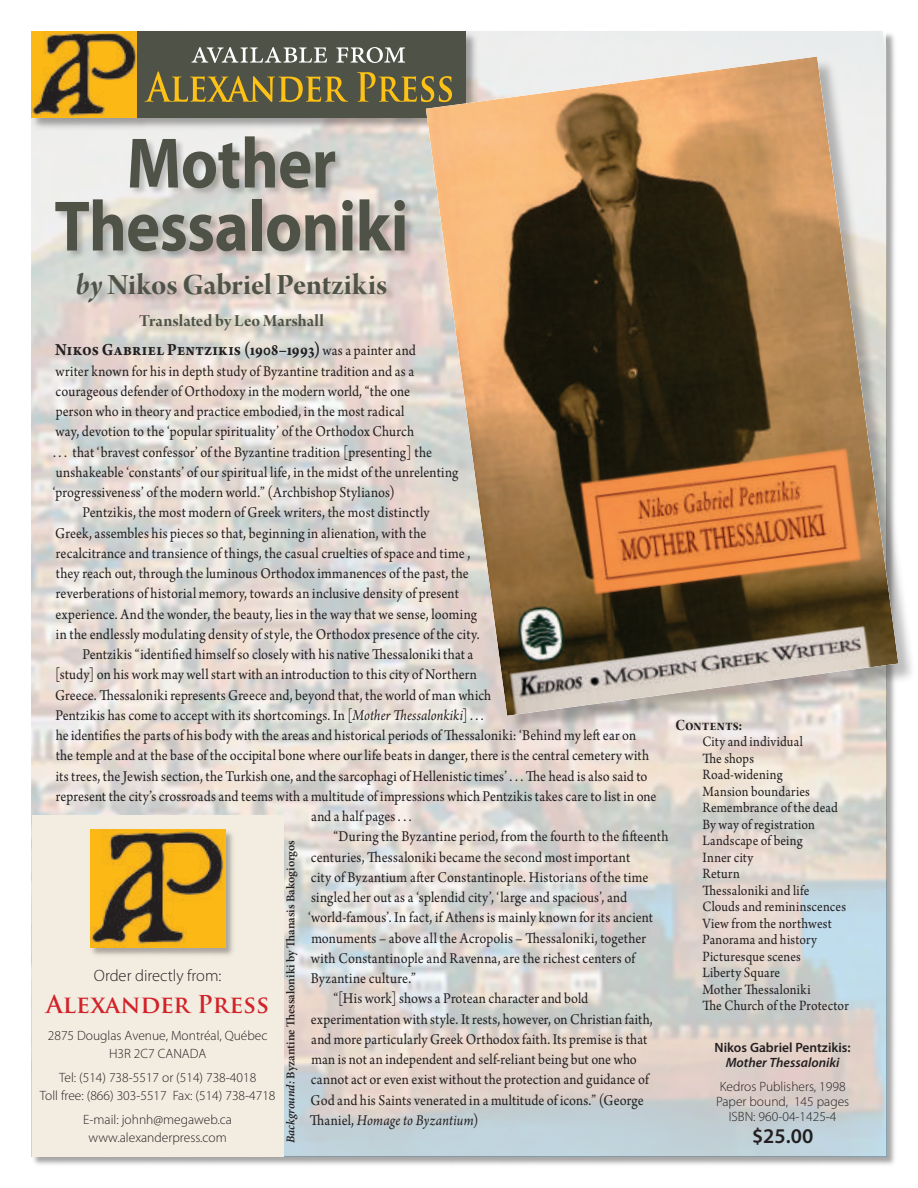
<style>
.page{position:relative;width:918px;height:1188px;background:#fff}
.page>*{position:absolute;margin:0;border:0;box-sizing:border-box;transform-origin:0 0}
.t1{font:700 72px/63px "Myriad Pro";letter-spacing:-.01em;color:#4f5347;text-align:center;scale:.9 1}
.t2{font:31.5px "Arno Pro Bold Display";letter-spacing:.005em;color:#4f5347}
.Text{font:700 24px "Trajan Pro";color:#d1232a}
.Bod{font:600 21px "Myriad Pro";color:#231f20}
.Bod-2{font:700 18px "Arno Pro";letter-spacing:.01em;color:#231f20;scale:.9 1}
.t3{font:18px "Arno Pro Bold Display";letter-spacing:.005em;color:#4f5347}
.Text-2{font:300 16.5px "Myriad Pro";color:#231f20}
.Bod-3{font:16.5px "Arno Pro Bold Display";letter-spacing:.025em;color:#231f20;scale:.9 1}
.Bod-4{font:15.75px/20.2px "Arno Pro";letter-spacing:.01em;color:#231f20;scale:.9 1}
.Bod-5{font:15px "Arno Pro";letter-spacing:.015em;color:#231f20;scale:.9 1}
.Text-3{font:300 13.5px "Myriad Pro";color:#231f20}
.Bod-6{font:300 13.5px "Myriad Pro";color:#231f20}
.Bod-7{font:600 13.5px/15px "Myriad Pro";color:#231f20;text-align:center}
.TitPgImpr{font:600 12px "Minion Pro";color:#231f20}
.s1{font-family:"Arno Pro Bold Italic Display"}
.s2{font-weight:400;font-size:15.75px}
.s3{font-style:italic}
</style>
<div class="page">
<div style="left:30px;top:30px;width:121px;height:101px;background:#231f20;opacity:.4"></div>
<img style="left:32px;top:32px;width:104px;height:86px">
<div style="left:136px;top:30px;width:343px;height:102px;background:#231f20;opacity:.4"></div>
<div style="left:137px;top:32px;width:328px;height:86px;background:#4f5347"></div>
<svg style="left:192px;top:47px;width:135px;height:16px"></svg>
<svg style="left:336px;top:47px;width:69px;height:16px"></svg>
<svg style="left:145px;top:71px;width:281px;height:31px"></svg>
<div style="left:32px;top:815px;width:252px;height:341px;background:#f3ede1"></div>
<div style="left:89px;top:828px;width:147px;height:131px;background:#231f20;opacity:.35"></div>
<img style="left:90px;top:830px;width:135px;height:118px">
<div style="left:427px;top:58px;width:491px;height:677px;background:#231f20;opacity:.3"></div>
<img style="left:426px;top:56px;width:472px;height:660px">
<div style="left:54px;top:135px;width:361px;height:205px;background:#231f20;opacity:.25"></div>
<p class="t1" style="left:54px;top:129px;width:395px">Mother<br>Thessaloniki</p>
<p class="t2" style="left:75px;top:267px;width:314px"><span class="s1">by</span> Nikos Gabriel Pentzikis</p>
<p class="t3" style="left:139px;top:310px;width:186px">Translated by Leo Marshall</p>
<p class="Bod-2" style="left:55px;top:340px;width:402px">Nikos Gabriel Pentzikis (1908–1993)<span class="s2">was a painter and</span></p>
<p class="Bod-4" style="left:53px;top:362px;width:452px">writer known for his in depth study of Byzantine tradition and as a courageous defender of Orthodoxy in the modern world, “the one<br>person who in theory and practice embodied, in the most radical<br>way, devotion to the ‘popular spirituality’ of the Orthodox Church<br>. . . that ‘bravest confessor’ of the Byzantine tradition [presenting] the unshakeable ‘constants’ of our spiritual life, in the midst of the unrelenting ‘progressiveness’ of the modern world.” (Archbishop Stylianos)</p>
<p class="Bod-4" style="left:55px;top:503px;width:473px;text-indent:27px">Pentzikis, the most modern of Greek writers, the most distinctly<br>Greek, assembles his pieces so that, beginning in alienation, with the recalcitrance and transience of things, the casual cruelties of space and time , they reach out, through the luminous Orthodox immanences of the past, the reverberations of historial memory, towards an inclusive density of present experience. And the wonder, the beauty, lies in the way that we sense, looming in the endlessly modulating density of style, the Orthodox presence of the city.</p>
<p class="Bod-4" style="left:82px;top:645px;width:436px">Pentzikis “identified himself so closely with his native Thessaloniki that a</p>
<p class="Bod-4" style="left:55px;top:665px;width:470px">[study] on his work may well start with an introduction to this city of Northern</p>
<p class="Bod-4" style="left:55px;top:686px;width:486px">Greece. Thessaloniki represents Greece and, beyond that, the world of man which</p>
<p class="Bod-4" style="left:55px;top:706px;width:478px">Pentzikis has come to accept with its shortcomings. In [<span class="s3">Mother Thessalonkiki</span>] . . .</p>
<p class="Bod-4" style="left:56px;top:726px;width:647px">he identifies the parts of his body with the areas and historical periods of Thessaloniki: ‘Behind my left ear on</p>
<p class="Bod-4" style="left:56px;top:746px;width:661px">the temple and at the base of the occipital bone where our life beats in danger, there is the central cemetery with</p>
<p class="Bod-4" style="left:56px;top:767px;width:659px">its trees, the Jewish section, the Turkish one, and the sarcophagi of Hellenistic times’ . . . The head is also said to</p>
<p class="Bod-4" style="left:56px;top:787px;width:669px">represent the city’s crossroads and teems with a multitude of impressions which Pentzikis takes care to list in one</p>
<p class="Bod-4" style="left:311px;top:807px;width:113px">and a half pages . . .</p>
<p class="Bod-4" style="left:308px;top:827px;width:402px;text-indent:25px">“During the Byzantine period, from the fourth to the fifteenth centuries, Thessaloniki became the second most important<br>city of Byzantium after Constantinople. Historians of the time singled her out as a ‘splendid city’, ‘large and spacious’, and ‘world-famous’. In fact, if Athens is mainly known for its ancient monuments – above all the Acropolis – Thessaloniki, together with Constantinople and Ravenna, are the richest centers of Byzantine culture.”</p>
<p class="Bod-4" style="left:310px;top:989px;width:383px;text-indent:24px">“[His work] shows a Protean character and bold experimentation with style. It rests, however, on Christian faith, and more particularly Greek Orthodox faith. Its premise is that man is not an independent and self-reliant being but one who cannot act or even exist without the protection and guidance of God and his Saints venerated in a multitude of icons.” (George Thaniel, <span class="s3">Homage to Byzantium</span>)</p>
<p class="Bod-3" style="left:675px;top:716px;width:76px">Contents:</p>
<p class="Bod-5" style="left:702px;top:733px;width:113px">City and individual</p>
<p class="Bod-5" style="left:702px;top:750px;width:59px">The shops</p>
<p class="Bod-5" style="left:702px;top:766px;width:91px">Road-widening</p>
<p class="Bod-5" style="left:702px;top:783px;width:121px">Mansion boundaries</p>
<p class="Bod-5" style="left:702px;top:799px;width:152px">Remembrance of the dead</p>
<p class="Bod-5" style="left:702px;top:816px;width:127px">By way of registration</p>
<p class="Bod-5" style="left:702px;top:832px;width:113px">Landscape of being</p>
<p class="Bod-5" style="left:702px;top:849px;width:58px">Inner city</p>
<p class="Bod-5" style="left:702px;top:865px;width:43px">Return</p>
<p class="Bod-5" style="left:702px;top:882px;width:121px">Thessaloniki and life</p>
<p class="Bod-5" style="left:702px;top:898px;width:161px">Clouds and remininscences</p>
<p class="Bod-5" style="left:702px;top:915px;width:145px">View from the northwest</p>
<p class="Bod-5" style="left:702px;top:931px;width:129px">Panorama and history</p>
<p class="Bod-5" style="left:702px;top:948px;width:111px">Picturesque scenes</p>
<p class="Bod-5" style="left:702px;top:964px;width:88px">Liberty Square</p>
<p class="Bod-5" style="left:702px;top:981px;width:122px">Mother Thessaloniki</p>
<p class="Bod-5" style="left:702px;top:997px;width:164px">The Church of the Protector</p>
<p class="TitPgImpr" style="left:283px;top:1143px;width:304px;rotate:-90deg"><span class="s3">Background:</span> Byzantine Thessaloniki by Thanasis Bakogiorgos</p>
<p class="Text-2" style="left:94px;top:966px;width:129px">Order directly from:</p>
<p class="Text" style="left:46px;top:989px;width:224px">Alexander Press</p>
<p class="Text-3" style="left:48px;top:1027px;width:221px">2875 Douglas Avenue, Montréal, Québec</p>
<p class="Text-3" style="left:109px;top:1045px;width:99px">H3R 2C7 CANADA</p>
<p class="Text-3" style="left:59px;top:1069px;width:199px">Tel: (514) 738-5517 or (514) 738-4018</p>
<p class="Text-3" style="left:40px;top:1087px;width:237px">Toll free: (866) 303-5517 Fax: (514) 738-4718</p>
<p class="Text-3" style="left:83px;top:1111px;width:150px">E-mail: johnh@megaweb.ca</p>
<p class="Text-3" style="left:89px;top:1129px;width:140px">www.alexanderpress.com</p>
<p class="Bod-7" style="left:715px;top:1040px;width:138px">Nikos Gabriel Pentzikis:<br><span class="s3">Mother Thessaloniki</span></p>
<p class="Bod-6" style="left:720px;top:1078px;width:127px">Kedros Publishers, 1998</p>
<p class="Bod-6" style="left:716px;top:1093px;width:135px">Paper bound, 145 pages</p>
<p class="Bod-6" style="left:729px;top:1108px;width:109px">ISBN: 960-04-1425-4</p>
<p class="Bod" style="left:752px;top:1123px;width:63px">$25.00</p>
</div>
